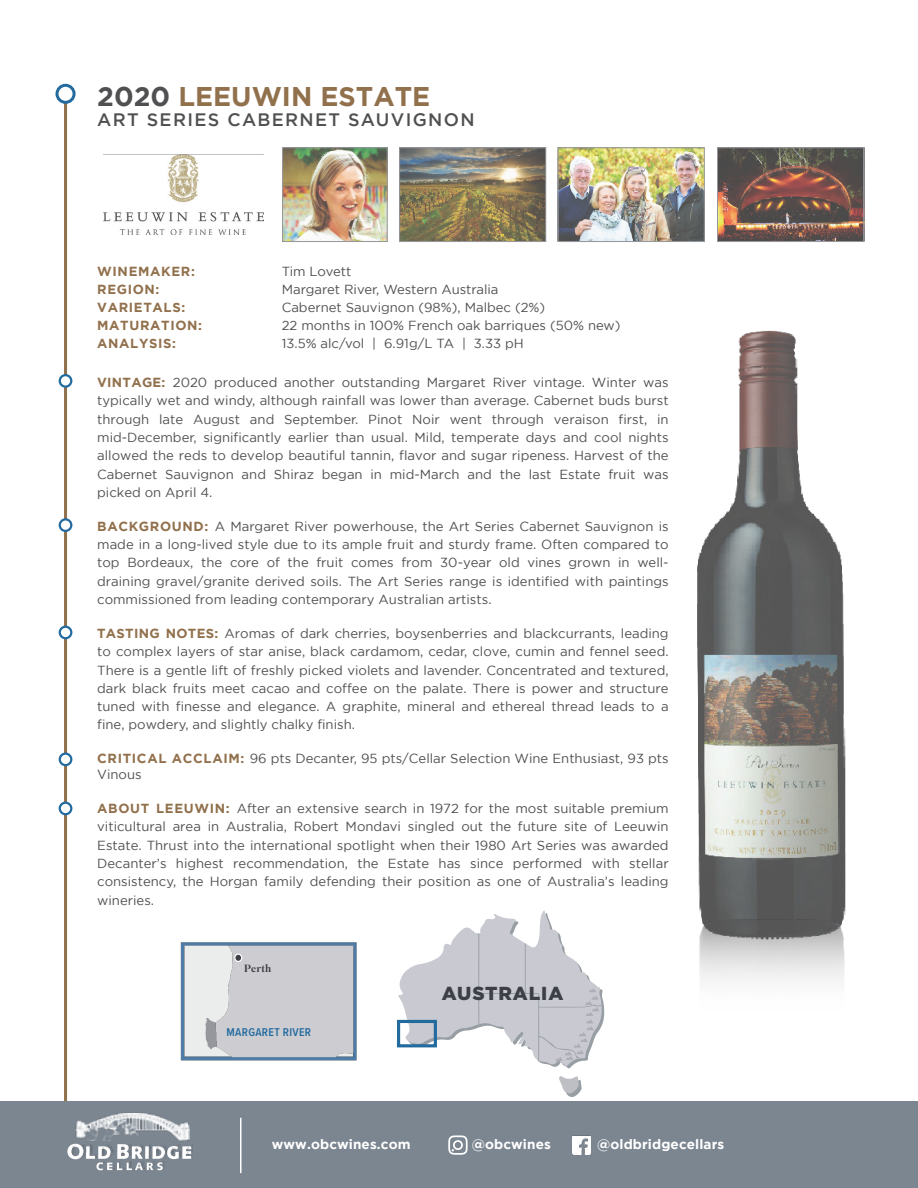
<style>
.page{position:relative;width:918px;height:1188px;background:#fff}
.page>*{position:absolute;margin:0;border:0;box-sizing:border-box;transform-origin:0 0}
.t1{font:700 27px "Gotham";color:#91704c}
.t2{font:900 18.9px "Gotham";letter-spacing:.05em;color:#3d3f47}
.t3{font:500 18px "Gotham";letter-spacing:.075em;color:#505052}
.t4{font:700 13.5px "Gotham";letter-spacing:.01em;color:#fff}
.t5{font:13.2px/18.3px "Gotham";color:#505052;text-align:justify}
.t6{font:700 13.2px/18px "Gotham";letter-spacing:.05em;color:#91704c}
.t7{font:600 11.7px "Proxima Nova Cond";letter-spacing:.025em;color:#236b9f}
.t8{font:500 10.65px "Superior Title";letter-spacing:.02em;color:#3d3f47}
.s1{color:#505052}
.s2{font-weight:700;color:#91704c}
</style>
<div class="page">
<img style="left:697px;top:330px;width:149px;height:582px">
<img style="left:699px;top:912px;width:147px;height:70px">
<img style="left:104px;top:155px;width:160px;height:80px">
<hr style="left:64px;top:87px;width:3px;height:1026px;background:#91704c">
<img style="left:284px;top:149px;width:102px;height:91px">
<div style="left:282px;top:147px;width:106px;height:95px;border:1px solid #95979c"></div>
<img style="left:560px;top:149px;width:143px;height:91px">
<div style="left:558px;top:147px;width:147px;height:95px;border:1px solid #95979c"></div>
<img style="left:401px;top:149px;width:143px;height:91px">
<div style="left:399px;top:147px;width:147px;height:95px;border:1px solid #95979c"></div>
<div style="left:57px;top:85px;width:17px;height:17px;background:#fff;border-radius:50%"></div>
<div style="left:56px;top:84px;width:20px;height:20px;border:3px solid #236b9f;border-radius:50%"></div>
<img style="left:719px;top:149px;width:143px;height:91px">
<div style="left:717px;top:147px;width:147px;height:95px;border:1px solid #95979c"></div>
<div style="left:60px;top:519px;width:11px;height:12px;background:#fff;border-radius:50%"></div>
<div style="left:59px;top:518px;width:13px;height:14px;border:2px solid #236b9f;border-radius:50%"></div>
<div style="left:60px;top:375px;width:11px;height:12px;background:#fff;border-radius:50%"></div>
<div style="left:59px;top:374px;width:13px;height:14px;border:2px solid #236b9f;border-radius:50%"></div>
<div style="left:60px;top:754px;width:11px;height:11px;background:#fff;border-radius:50%"></div>
<div style="left:59px;top:752px;width:13px;height:14px;border:2px solid #236b9f;border-radius:50%"></div>
<div style="left:60px;top:803px;width:11px;height:11px;background:#fff;border-radius:50%"></div>
<div style="left:59px;top:802px;width:13px;height:13px;border:2px solid #236b9f;border-radius:50%"></div>
<div style="left:60px;top:627px;width:11px;height:11px;background:#fff;border-radius:50%"></div>
<div style="left:59px;top:626px;width:13px;height:13px;border:2px solid #236b9f;border-radius:50%"></div>
<img style="left:180px;top:942px;width:177px;height:119px">
<div style="left:235px;top:954px;width:7px;height:7px;background:#3d3f47;border-radius:50%"></div>
<div style="left:234px;top:954px;width:8px;height:8px;border:1px solid #fff;border-radius:50%"></div>
<svg style="left:559px;top:1076px;width:23px;height:21px"></svg>
<div style="left:397px;top:1020px;width:40px;height:27px;border:3px solid #236b9f"></div>
<svg style="left:398px;top:911px;width:207px;height:158px"></svg>
<div style="left:0;top:1102px;width:918px;height:86px;background:#7c8691"></div>
<img style="left:572px;top:1136px;width:19px;height:18px">
<svg style="left:448px;top:1135px;width:20px;height:20px"></svg>
<svg style="left:67px;top:1145px;width:4px;height:13px"></svg>
<img style="left:75px;top:1112px;width:114px;height:29px">
<img style="left:71px;top:1144px;width:122px;height:27px">
<hr style="left:240px;top:1118px;width:2px;height:55px;background:#fff">
<h1 class="t1" style="left:97px;top:81px;width:335px"><span class="s1">2020</span> LEEUWIN ESTATE</h1>
<h3 class="t3" style="left:97px;top:110px;width:379px">ART SERIES CABERNET SAUVIGNON</h3>
<p class="t6" style="left:97px;top:262px;width:106px">WINEMAKER:<br>REGION:<br>VARIETALS:<br>MATURATION:<br>ANALYSIS:</p>
<p class="t5" style="left:282px;top:262px;width:340px;text-align:left">Tim Lovett<br>Margaret River, Western Australia<br>Cabernet Sauvignon (98%), Malbec (2%)<br>22 months in 100% French oak barriques (50% new)<br>13.5% alc/vol | 6.91g/L TA | 3.33 pH</p>
<p class="t5" style="left:97px;top:373px;width:573px"><span class="s2">VINTAGE:</span> 2020 produced another outstanding Margaret River vintage. Winter was typically wet and windy, although rainfall was lower than average. Cabernet buds burst through late August and September. Pinot Noir went through veraison first, in mid-December, significantly earlier than usual. Mild, temperate days and cool nights allowed the reds to develop beautiful tannin, flavor and sugar ripeness. Harvest of the Cabernet Sauvignon and Shiraz began in mid-March and the last Estate fruit was picked on April 4.</p>
<p class="t5" style="left:97px;top:517px;width:573px"><span class="s2">BACKGROUND:</span> A Margaret River powerhouse, the Art Series Cabernet Sauvignon is made in a long-lived style due to its ample fruit and sturdy frame. Often compared to top Bordeaux, the core of the fruit comes from 30-year old vines grown in well&shy;draining gravel/granite derived soils. The Art Series range is identified with paintings commissioned from leading contemporary Australian artists.</p>
<p class="t5" style="left:97px;top:624px;width:573px"><span class="s2">TASTING NOTES:</span> Aromas of dark cherries, boysenberries and blackcurrants, leading to complex layers of star anise, black cardamom, cedar, clove, cumin and fennel seed.<br>There is a gentle lift of freshly picked violets and lavender. Concentrated and textured, dark black fruits meet cacao and coffee on the palate. There is power and structure tuned with finesse and elegance. A graphite, mineral and ethereal thread leads to a fine, powdery, and slightly chalky finish.</p>
<p class="t5" style="left:97px;top:750px;width:573px;line-height:15.9px"><span class="s2">CRITICAL ACCLAIM:</span> 96 pts Decanter, 95 pts/Cellar Selection Wine Enthusiast, 93 pts<br>Vinous</p>
<p class="t5" style="left:97px;top:799px;width:573px"><span class="s2">ABOUT LEEUWIN:</span> After an extensive search in 1972 for the most suitable premium viticultural area in Australia, Robert Mondavi singled out the future site of Leeuwin Estate. Thrust into the international spotlight when their 1980 Art Series was awarded Decanter’s highest recommendation, the Estate has since performed with stellar consistency, the Horgan family defending their position as one of Australia’s leading wineries.</p>
<p class="t8" style="left:244px;top:962px;width:29px">Perth</p>
<p class="t7" style="left:227px;top:1024px;width:86px">MARGARET RIVER</p>
<h2 class="t2" style="left:442px;top:982px;width:123px">AUSTRALIA</h2>
<p class="t4" style="left:272px;top:1136px;width:140px">www.obcwines.com</p>
<p class="t4" style="left:472px;top:1136px;width:81px">@obcwines</p>
<p class="t4" style="left:597px;top:1136px;width:129px">@oldbridgecellars</p>
</div>
